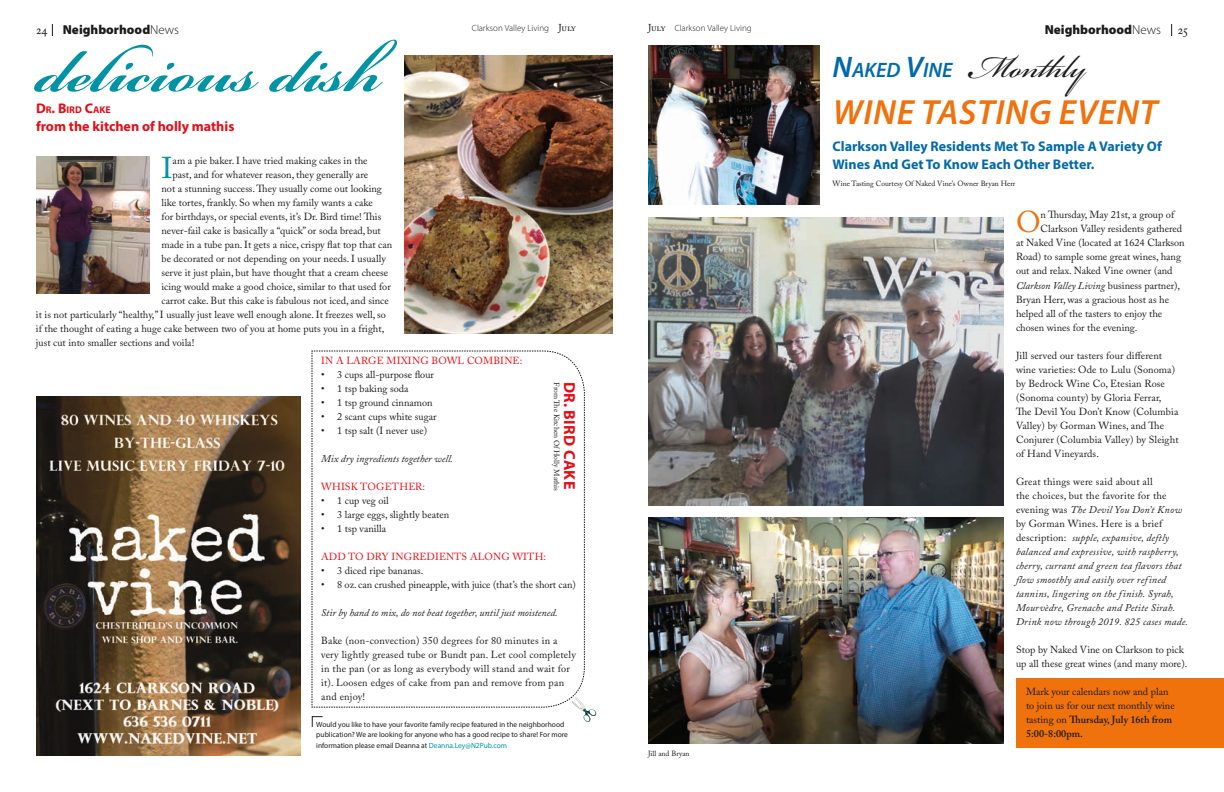
<style>
.page{position:relative;width:1224px;height:792px;background:#fff}
.page>*{position:absolute;margin:0;border:0;box-sizing:border-box;transform-origin:0 0}
.t1{font:700 90px "Bickham Script Pro";color:#0093a4}
.t2{font:48.6px "Bickham Script Pro";color:#1c1b1a}
.t3{font:italic 600 35.1px "Myriad Pro";letter-spacing:.02em;color:#ef720d}
.t4{font:29.9px "Adobe Caslon Pro";color:#0093a4}
.t5{font:29.9px "Adobe Caslon Pro";color:#ef720d}
.t6{font:italic 600 20.9px "Myriad Pro";color:#006aab}
.t7{font:700 16px "Myriad Pro";letter-spacing:.02em;color:#e50d15}
.t8{font:700 14px/18px "Myriad Pro";color:#006aab}
.t9{font:700 14px "Myriad Pro";color:#e50d15}
.t10{font:900 13px "Myriad Pro";color:#1c1b1a}
.t11{font:13px "Adobe Caslon Pro";color:#1c1b1a}
.t12{font:10.2px/14px "Adobe Caslon Pro";color:#1c1b1a}
.t13{font:italic 10.2px/14px "Adobe Caslon Pro";letter-spacing:.02em;color:#1c1b1a}
.t14{font:10.2px/14px "Adobe Caslon Pro";letter-spacing:.02em;color:#1c1b1a}
.t15{font:italic 10.2px "Adobe Caslon Pro";color:#1c1b1a}
.t16{font:10.2px "Adobe Caslon Pro";letter-spacing:.015em;color:#e50d15}
.t17{font:700 9.8px "Myriad Pro";color:#e50d15}
.t18{font:300 9px "Myriad Pro";color:#1c1b1a}
.t19{font:7.5px/10.5px "Myriad Pro";color:#1c1b1a}
.t20{font:7.5px "Adobe Caslon Pro";color:#1c1b1a}
.s1{font-family:"Adobe Caslon Pro";font-weight:400;font-size:10px}
.s2{font-size:14px}
.s3{font-weight:300}
.s4{font-size:29.9px}
.s5{color:#0093a4}
.s6{font-style:normal}
.s7{font-weight:600}
</style>
<div class="page">
<svg style="left:1171px;top:24px;width:1px;height:12px"></svg>
<svg style="left:52px;top:24px;width:1px;height:12px"></svg>
<div style="left:1016px;top:679px;width:208px;height:69px;background:#ef720d"></div>
<img style="left:36px;top:157px;width:114px;height:136px">
<img style="left:404px;top:56px;width:209px;height:278px">
<svg style="left:312px;top:351px;width:285px;height:376px"></svg>
<img style="left:649px;top:517px;width:355px;height:227px">
<img style="left:649px;top:217px;width:355px;height:288px">
<img style="left:649px;top:46px;width:171px;height:159px">
<img style="left:37px;top:396px;width:263px;height:360px">
<p class="t11" style="left:36px;top:21px;width:13px">24</p>
<p class="t18" style="left:472px;top:23px;width:106px">Clarkson Valley Living <span class="s1">July</span></p>
<p class="t18" style="left:648px;top:23px;width:105px"><span class="s1">July</span> Clarkson Valley Living</p>
<p class="t11" style="left:1178px;top:21px;width:12px">25</p>
<h1 class="t1" style="left:36px;top:7px;width:347px">delicious dish</h1>
<p class="t17" style="left:36px;top:103px;width:76px"><span class="s2">D</span>R<span class="s2">. B</span>IRD <span class="s2">C</span>AKE</p>
<h3 class="t9" style="left:36px;top:117px;width:200px">from the kitchen of holly mathis</h3>
<p class="t10" style="left:63px;top:21px;width:118px">Neighborhood<span class="s3">News</span></p>
<p class="t10" style="left:1045px;top:21px;width:118px">Neighborhood<span class="s3">News</span></p>
<h2 class="t2" style="left:970px;top:32px;width:117px">Monthly</h2>
<h3 class="t6" style="left:833px;top:57px;width:121px"><span class="s4">N</span>AKED <span class="s4">V</span>INE</h3>
<h3 class="t3" style="left:833px;top:90px;width:326px">WINE TASTING EVENT</h3>
<h3 class="t4" style="left:162px;top:151px;width:13px">I</h3>
<p class="t12" style="left:173px;top:154px;width:196px">am a pie baker. I have tried making cakes in the</p>
<p class="t12" style="left:173px;top:168px;width:197px">past, and for whatever reason, they generally are</p>
<p class="t12" style="left:162px;top:182px;width:222px">not a stunning success. They usually come out looking</p>
<p class="t12" style="left:162px;top:196px;width:213px">like tortes, frankly. So when my family wants a cake</p>
<p class="t12" style="left:162px;top:210px;width:221px">for birthdays, or special events, it’s Dr. Bird time! This</p>
<p class="t12" style="left:162px;top:224px;width:221px">never-fail cake is basically a “quick” or soda bread, but</p>
<p class="t12" style="left:162px;top:238px;width:232px">made in a tube pan. It gets a nice, crispy flat top that can</p>
<p class="t12" style="left:162px;top:252px;width:226px">be decorated or not depending on your needs. I usually</p>
<p class="t12" style="left:162px;top:266px;width:228px">serve it just plain, but have thought that a cream cheese</p>
<p class="t12" style="left:162px;top:280px;width:231px">icing would make a good choice, similar to that used for</p>
<p class="t12" style="left:162px;top:294px;width:229px">carrot cake. But this cake is fabulous not iced, and since</p>
<p class="t12" style="left:36px;top:308px;width:352px">it is not particularly “healthy,” I usually just leave well enough alone. It freezes well, so</p>
<p class="t12" style="left:36px;top:322px;width:350px">if the thought of eating a huge cake between two of you at home puts you in a fright,</p>
<p class="t12" style="left:36px;top:336px;width:160px">just cut into smaller sections and voila!</p>
<p class="t16" style="left:321px;top:354px;width:203px">IN A LARGE MIXING BOWL COMBINE:</p>
<p class="t12" style="left:321px;top:367px;width:114px">• 3 cups all-purpose flour</p>
<p class="t12" style="left:321px;top:381px;width:89px">• 1 tsp baking soda</p>
<p class="t12" style="left:321px;top:395px;width:113px">• 1 tsp ground cinnamon</p>
<p class="t12" style="left:321px;top:409px;width:117px">• 2 scant cups white sugar</p>
<p class="t12" style="left:321px;top:423px;width:108px">• 1 tsp salt (I never use)</p>
<p class="t15" style="left:321px;top:452px;width:134px">Mix dry ingredients together well.</p>
<p class="t16" style="left:321px;top:480px;width:105px">WHISK TOGETHER:</p>
<p class="t12" style="left:321px;top:493px;width:69px">• 1 cup veg oil</p>
<p class="t12" style="left:321px;top:507px;width:130px">• 3 large eggs, slightly beaten</p>
<p class="t12" style="left:321px;top:521px;width:67px">• 1 tsp vanilla</p>
<p class="t16" style="left:321px;top:550px;width:226px">ADD TO DRY INGREDIENTS ALONG WITH:</p>
<p class="t12" style="left:321px;top:563px;width:104px">• 3 diced ripe bananas.</p>
<p class="t12" style="left:321px;top:577px;width:256px">• 8 oz. can crushed pineapple, with juice (that’s the short can)</p>
<p class="t15" style="left:321px;top:606px;width:238px">Stir by hand to mix, do not beat together, until just moistened.</p>
<p class="t14" style="left:321px;top:633px;width:257px">Bake (non-convection) 350 degrees for 80 minutes in a very lightly greased tube or Bundt pan. Let cool completely in the pan (or as long as everybody will stand and wait for it). Loosen edges of cake from pan and remove from pan and enjoy!</p>
<p class="t20" style="left:561px;top:382px;width:110px;rotate:90deg">From The Kitchen Of Holly Mathis</p>
<h3 class="t7" style="left:580px;top:382px;width:109px;rotate:90deg">DR. BIRD CAKE</h3>
<p class="t19" style="left:316px;top:719px;width:253px">Would you like to have your favorite family recipe featured in the neighborhood publication? We are looking for anyone who has a good recipe to share! For more information please email Deanna at <span class="s5">Deanna.Ley@N2Pub.com</span></p>
<p class="t20" style="left:648px;top:749px;width:43px">Jill and Bryan</p>
<h3 class="t8" style="left:833px;top:137px;width:331px">Clarkson Valley Residents Met To Sample A Variety Of<br>Wines And Get To Know Each Other Better.</h3>
<p class="t20" style="left:833px;top:179px;width:184px">Wine Tasting Courtesy Of Naked Vine’s Owner Bryan Herr</p>
<h3 class="t5" style="left:1016px;top:205px;width:26px">O</h3>
<p class="t12" style="left:1041px;top:208px;width:135px">n Thursday, May 21st, a group of</p>
<p class="t12" style="left:1041px;top:222px;width:143px">Clarkson Valley residents gathered</p>
<p class="t12" style="left:1016px;top:236px;width:170px">at Naked Vine (located at 1624 Clarkson</p>
<p class="t12" style="left:1016px;top:250px;width:167px">Road) to sample some great wines, hang</p>
<p class="t12" style="left:1016px;top:264px;width:158px">out and relax. Naked Vine owner (and</p>
<p class="t15" style="left:1016px;top:279px;width:166px">Clarkson Valley Living <span class="s6">business partner),</span></p>
<p class="t12" style="left:1016px;top:292px;width:155px">Bryan Herr, was a gracious host as he</p>
<p class="t12" style="left:1016px;top:306px;width:148px">helped all of the tasters to enjoy the</p>
<p class="t12" style="left:1016px;top:320px;width:123px">chosen wines for the evening.</p>
<p class="t12" style="left:1016px;top:348px;width:164px">Jill served our tasters four different wine varieties: Ode to Lulu (Sonoma) by Bedrock Wine Co, Etesian Rose (Sonoma county) by Gloria Ferrar, The Devil You Don’t Know (Columbia Valley) by Gorman Wines, and The Conjurer (Columbia Valley) by Sleight of Hand Vineyards.</p>
<p class="t13" style="left:1016px;top:474px;width:174px"><span class="s6">Great things were said about all<br>the choices, but the favorite for the evening was</span> The Devil You Don’t Know <span class="s6">by Gorman Wines. Here is a brief description:</span> supple, expansive, deftly balanced and expressive, with raspberry, cherry, currant and green tea flavors that flow smoothly and easily over refined tannins, lingering on the finish. Syrah, Mourvèdre, Grenache and Petite Sirah.<br>Drink now through 2019. 825 cases made.</p>
<p class="t12" style="left:1016px;top:642px;width:173px">Stop by Naked Vine on Clarkson to pick up all these great wines (and many more).</p>
<p class="t12" style="left:1026px;top:684px;width:150px">Mark your calendars now and plan to join us for our next monthly wine tasting on <span class="s7">Thursday, July 16th from<br>5:00-8:00pm.</span></p>
</div>
